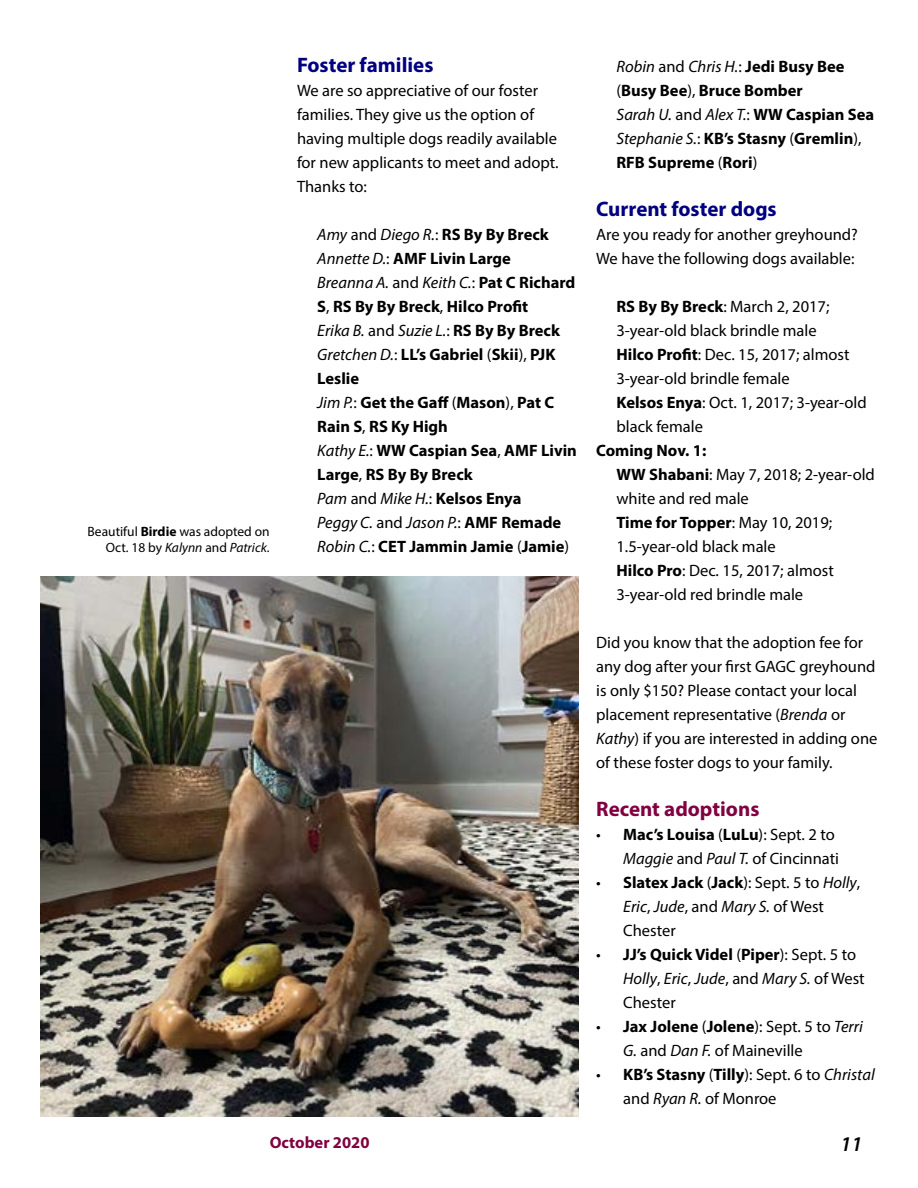
<style>
.page{position:relative;width:918px;height:1188px;background:#fff}
.page>*{position:absolute;margin:0;border:0;box-sizing:border-box;transform-origin:0 0}
.Body_copy_grafs{font:700 21px "Myriad Pro";color:#010080}
.Body_copy_grafs-2{font:700 21px "Myriad Pro";color:#810041}
.t1{font:italic 600 21px "Myriad Pro";color:#000}
.Body_copy_grafs-3{font:16.5px/24px "Myriad Pro";color:#000}
.Body_copy_grafs-4{font:700 16.5px/24px "Myriad Pro";color:#000}
.Body_copy_grafs-5{font:italic 16.5px "Myriad Pro";color:#000}
.t2{font:700 16.5px "Myriad Pro";color:#810041}
.TOC_entries{font:13.5px/16.5px "Myriad Pro";color:#000;text-align:right}
.s1{font-weight:700}
.s2{font-style:italic}
.s3{font-weight:400;font-style:italic}
.s4{font-weight:400}
.s5{font-style:normal}
.s6{font-weight:700;font-style:normal}
</style>
<div class="page">
<img style="left:40px;top:576px;width:538px;height:541px">
<p class="TOC_entries" style="left:88px;top:523px;width:184px">Beautiful <span class="s1">Birdie</span> was adopted on<br>Oct. 18 by <span class="s2">Kalynn</span> and <span class="s2">Patrick</span>.</p>
<p class="Body_copy_grafs" style="left:297px;top:51px;width:138px">Foster families</p>
<p class="Body_copy_grafs-3" style="left:297px;top:78px;width:263px">We are so appreciative of our foster families. They give us the option of having multiple dogs readily available for new applicants to meet and adopt.<br>Thanks to:</p>
<p class="Body_copy_grafs-4" style="left:317px;top:222px;width:233px"><span class="s3">Amy</span> <span class="s4">and</span> <span class="s3">Diego R.</span><span class="s4">:</span> RS By By Breck</p>
<p class="Body_copy_grafs-4" style="left:317px;top:246px;width:195px"><span class="s3">Annette D.</span><span class="s4">:</span> AMF Livin Large</p>
<p class="Body_copy_grafs-4" style="left:317px;top:270px;width:260px"><span class="s3">Breanna A.</span> <span class="s4">and</span> <span class="s3">Keith C.</span><span class="s4">:</span> Pat C Richard<br>S<span class="s4">,</span> RS By By Breck<span class="s4">,</span> Hilco Profit<br><span class="s3">Erika B.</span> <span class="s4">and</span> <span class="s3">Suzie L.</span><span class="s4">:</span> RS By By Breck</p>
<p class="Body_copy_grafs-4" style="left:317px;top:342px;width:240px"><span class="s3">Gretchen D.</span><span class="s4">:</span> LL’s Gabriel <span class="s4">(</span>Skii<span class="s4">),</span> PJK<br>Leslie</p>
<p class="Body_copy_grafs-4" style="left:317px;top:390px;width:239px"><span class="s3">Jim P.</span><span class="s4">:</span> Get the Gaff <span class="s4">(</span>Mason<span class="s4">),</span> Pat C<br>Rain S<span class="s4">,</span> RS Ky High</p>
<p class="Body_copy_grafs-4" style="left:317px;top:438px;width:261px"><span class="s3">Kathy E.</span><span class="s4">:</span> WW Caspian Sea<span class="s4">,</span> AMF Livin<br>Large<span class="s4">,</span> RS By By Breck</p>
<p class="Body_copy_grafs-4" style="left:317px;top:486px;width:206px"><span class="s3">Pam</span> <span class="s4">and</span> <span class="s3">Mike H.</span><span class="s4">:</span> Kelsos Enya</p>
<p class="Body_copy_grafs-5" style="left:317px;top:512px;width:246px">Peggy C. <span class="s5">and</span> Jason P.<span class="s5">:</span> <span class="s6">AMF Remade</span></p>
<p class="Body_copy_grafs-4" style="left:317px;top:534px;width:253px"><span class="s3">Robin C.</span><span class="s4">:</span> CET Jammin Jamie <span class="s4">(</span>Jamie<span class="s4">)</span></p>
<p class="Body_copy_grafs-4" style="left:616px;top:54px;width:230px"><span class="s3">Robin</span> <span class="s4">and</span> <span class="s3">Chris H.</span><span class="s4">:</span> Jedi Busy Bee <span class="s4">(</span>Busy Bee<span class="s4">),</span> Bruce Bomber</p>
<p class="Body_copy_grafs-5" style="left:617px;top:104px;width:259px">Sarah U. <span class="s5">and</span> Alex T.<span class="s5">:</span> <span class="s6">WW Caspian Sea</span></p>
<p class="Body_copy_grafs-4" style="left:617px;top:126px;width:246px"><span class="s3">Stephanie S.</span><span class="s4">:</span> KB’s Stasny <span class="s4">(</span>Gremlin<span class="s4">),<br></span>RFB Supreme <span class="s4">(</span>Rori<span class="s4">)</span></p>
<p class="Body_copy_grafs" style="left:596px;top:195px;width:182px">Current foster dogs</p>
<p class="Body_copy_grafs-3" style="left:596px;top:222px;width:263px">Are you ready for another greyhound?<br>We have the following dogs available:</p>
<p class="Body_copy_grafs-3" style="left:617px;top:294px;width:215px"><span class="s1">RS By By Breck</span>: March 2, 2017;<br>3-year-old black brindle male</p>
<p class="Body_copy_grafs-3" style="left:617px;top:342px;width:235px"><span class="s1">Hilco Profit</span>: Dec. 15, 2017; almost<br>3-year-old brindle female</p>
<p class="Body_copy_grafs-3" style="left:617px;top:390px;width:252px"><span class="s1">Kelsos Enya</span>: Oct. 1, 2017; 3-year-old black female</p>
<p class="Body_copy_grafs-4" style="left:596px;top:438px;width:112px">Coming Nov. 1:</p>
<p class="Body_copy_grafs-3" style="left:617px;top:462px;width:260px"><span class="s1">WW Shabani</span>: May 7, 2018; 2-year-old white and red male</p>
<p class="Body_copy_grafs-3" style="left:617px;top:510px;width:217px"><span class="s1">Time for Topper</span>: May 10, 2019;<br>1.5-year-old black male</p>
<p class="Body_copy_grafs-3" style="left:617px;top:558px;width:219px"><span class="s1">Hilco Pro</span>: Dec. 15, 2017; almost<br>3-year-old red brindle male</p>
<p class="Body_copy_grafs-3" style="left:596px;top:630px;width:283px">Did you know that the adoption fee for any dog after your first GAGC greyhound is only $150? Please contact your local placement representative (<span class="s2">Brenda</span> or <span class="s2">Kathy</span>) if you are interested in adding one of these foster dogs to your family.</p>
<p class="Body_copy_grafs-2" style="left:596px;top:795px;width:165px">Recent adoptions</p>
<p class="Body_copy_grafs-3" style="left:596px;top:822px;width:244px;text-align:right">• <span class="s1">Mac’s Louisa</span> (<span class="s1">LuLu</span>): Sept. 2 to<br><span class="s2">Maggie</span> and <span class="s2">Paul T.</span> of Cincinnati</p>
<p class="Body_copy_grafs-3" style="left:623px;top:870px;width:239px;text-indent:-27px">• <span class="s1">Slatex Jack</span> (<span class="s1">Jack</span>): Sept. 5 to <span class="s2">Holly</span>,<br><span class="s2">Eric</span>, <span class="s2">Jude</span>, and <span class="s2">Mary S.</span> of West<br>Chester</p>
<p class="Body_copy_grafs-3" style="left:623px;top:942px;width:243px;text-indent:-27px">• <span class="s1">JJ’s Quick Videl</span> (<span class="s1">Piper</span>): Sept. 5 to<br><span class="s2">Holly</span>, <span class="s2">Eric</span>, <span class="s2">Jude</span>, and <span class="s2">Mary S.</span> of West<br>Chester</p>
<p class="Body_copy_grafs-3" style="left:623px;top:1014px;width:241px;text-indent:-27px">• <span class="s1">Jax Jolene</span> (<span class="s1">Jolene</span>): Sept. 5 to <span class="s2">Terri<br>G.</span> and <span class="s2">Dan F.</span> of Maineville</p>
<p class="Body_copy_grafs-3" style="left:623px;top:1062px;width:253px;text-indent:-27px">• <span class="s1">KB’s Stasny</span> (<span class="s1">Tilly</span>): Sept. 6 to <span class="s2">Christal </span>and <span class="s2">Ryan R.</span> of Monroe</p>
<p class="t2" style="left:270px;top:1132px;width:101px">October 2020</p>
<p class="t1" style="left:841px;top:1131px;width:23px">11</p>
</div>
